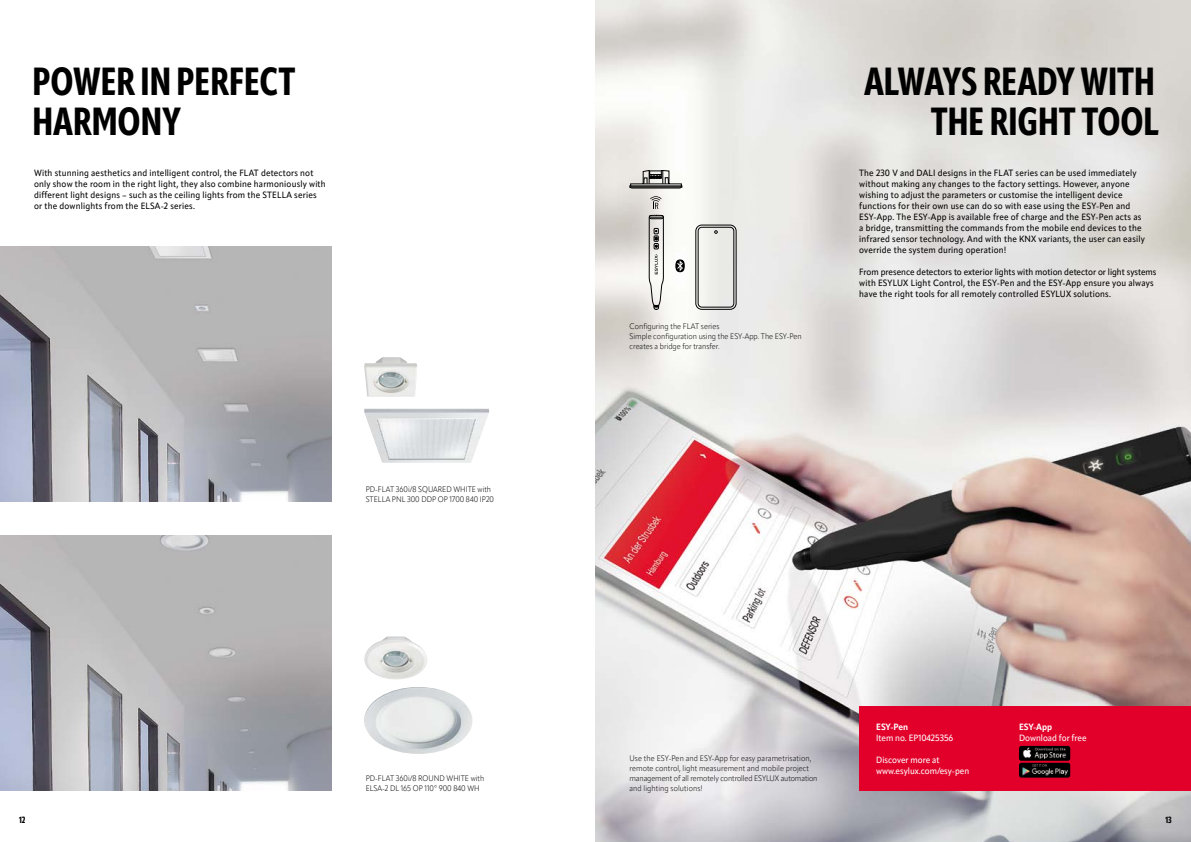
<style>
.page{position:relative;width:1191px;height:842px;background:#fff}
.page>*{position:absolute;margin:0;border:0;box-sizing:border-box;transform-origin:0 0}
.t1{font:800 39px/39.7px "Apparat Extra Cond";color:#000}
.t2{font:500 9px/11px "Apparat Semi Cond";letter-spacing:.02em;color:#000}
.t3{font:500 9px/11px "Apparat Semi Cond";color:#fff}
.t4{font:700 9px "Apparat Semi Cond";letter-spacing:-.005em;color:#fff}
.t5{font:800 9px "Apparat Extra Cond";color:#000}
.t6{font:300 8px/10px "Apparat Semi Cond";color:#000}
</style>
<div class="page">
<img style="left:595px;top:0;width:596px;height:842px">
<img style="left:0;top:247px;width:332px;height:255px">
<div style="left:859px;top:706px;width:332px;height:85px;background:#e2002b"></div>
<img style="left:1019px;top:746px;width:51px;height:15px">
<img style="left:1019px;top:763px;width:51px;height:15px">
<img style="left:0;top:536px;width:332px;height:255px">
<img style="left:364px;top:408px;width:125px;height:55px">
<img style="left:364px;top:687px;width:108px;height:67px">
<img style="left:364px;top:357px;width:53px;height:40px">
<img style="left:364px;top:636px;width:63px;height:43px">
<svg style="left:675px;top:259px;width:10px;height:13px"></svg>
<svg style="left:648px;top:196px;width:16px;height:141px"></svg>
<svg style="left:629px;top:170px;width:53px;height:19px"></svg>
<hr style="left:630px;top:186px;width:51px;height:1px;background:#000">
<hr style="left:630px;top:187px;width:51px;height:1px;background:#000">
<div style="left:695px;top:225px;width:41px;height:85px;border:1px solid #000;border-radius:6px"></div>
<div style="left:698px;top:227px;width:36px;height:80px;border:1px solid #000;border-radius:4px"></div>
<h1 class="t1" style="left:32px;top:62px;width:264px">POWER IN PERFECT<br>HARMONY</h1>
<h1 class="t1" style="left:864px;top:62px;width:297px;text-align:right">ALWAYS READY WITH<br>THE RIGHT TOOL</h1>
<p class="t2" style="left:34px;top:168px;width:293px">With stunning aesthetics and intelligent control, the FLAT detectors not only show the room in the right light, they also combine harmoniously with different light designs – such as the ceiling lights from the STELLA series or the downlights from the ELSA-2 series.</p>
<p class="t6" style="left:366px;top:484px;width:130px">PD-FLAT 360i/8 SQUARED WHITE with<br>STELLA PNL 300 DDP OP 1700 840 IP20</p>
<p class="t6" style="left:366px;top:773px;width:120px">PD-FLAT 360i/8 ROUND WHITE with<br>ELSA-2 DL 165 OP 110° 900 840 WH</p>
<p class="t6" style="left:629px;top:321px;width:174px">Configuring the FLAT series<br>Simple configuration using the ESY-App. The ESY-Pen creates a bridge for transfer.</p>
<p class="t2" style="left:859px;top:168px;width:287px">The 230 V and DALI designs in the FLAT series can be used immediately without making any changes to the factory settings. However, anyone wishing to adjust the parameters or customise the intelligent device functions for their own use can do so with ease using the ESY-Pen and ESY-App. The ESY-App is available free of charge and the ESY-Pen acts as a bridge, transmitting the commands from the mobile end devices to the infrared sensor technology. And with the KNX variants, the user can easily override the system during operation!</p>
<p class="t2" style="left:859px;top:267px;width:299px">From presence detectors to exterior lights with motion detector or light systems with ESYLUX Light Control, the ESY-Pen and the ESY-App ensure you always have the right tools for all remotely controlled ESYLUX solutions.</p>
<p class="t6" style="left:629px;top:753px;width:189px">Use the ESY-Pen and ESY-App for easy parametrisation, remote control, light measurement and mobile project management of all remotely controlled ESYLUX automation and lighting solutions!</p>
<p class="t4" style="left:876px;top:721px;width:33px">ESY-Pen</p>
<p class="t3" style="left:876px;top:732px;width:79px">Item no. EP10425356</p>
<p class="t3" style="left:876px;top:754px;width:95px">Discover more at www.esylux.com/esy-pen</p>
<p class="t4" style="left:1019px;top:721px;width:35px">ESY-App</p>
<p class="t3" style="left:1019px;top:732px;width:69px">Download for free</p>
<p class="t5" style="left:19px;top:814px;width:8px">12</p>
<p class="t5" style="left:1165px;top:814px;width:8px">13</p>
</div>
